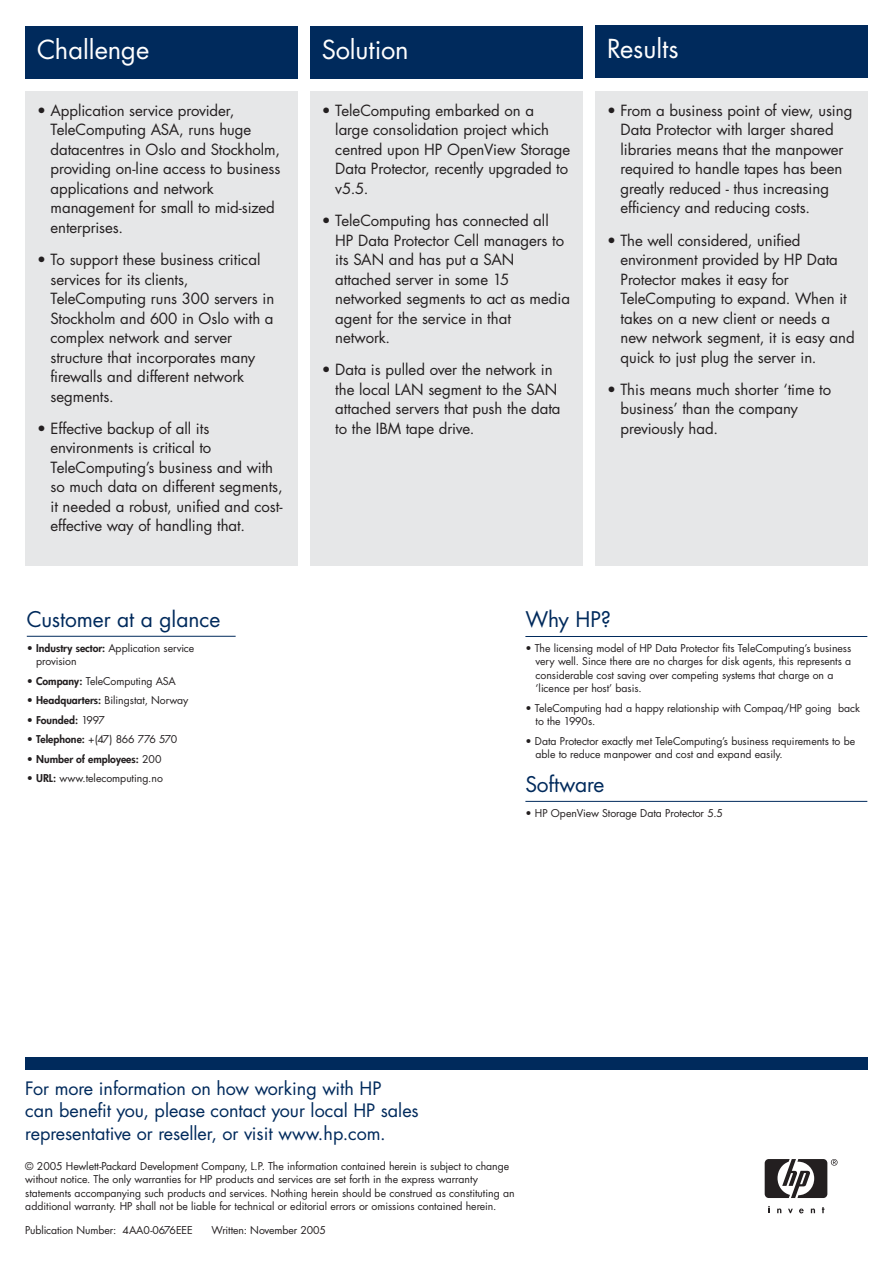
<style>
.page{position:relative;width:893px;height:1263px;background:#fff}
.page>*{position:absolute;margin:0;border:0;box-sizing:border-box;transform-origin:0 0}
.t1{font:25.5px "Futura";color:#fff}
.t2{font:21px "Futura";letter-spacing:-.005em;color:#002a5c}
.t3{font:18px/22.5px "Futura";letter-spacing:-.005em;color:#002a5c}
.t4{font:15px/19.5px "Futura";color:#231f20}
.t5{font:10.5px/13.5px "Futura";letter-spacing:-.005em;color:#231f20}
.t6{font:800 10.5px "Futura";color:#231f20}
.t7{font:10.5px "Futura";letter-spacing:-.06em;color:#231f20}
.s1{font-weight:800}
.s2{font-weight:400}
</style>
<div class="page">
<div style="left:25px;top:26px;width:272px;height:52px;background:#002a5c"></div>
<div style="left:25px;top:91px;width:272px;height:475px;background:#e6e7e8"></div>
<div style="left:595px;top:26px;width:272px;height:52px;background:#002a5c"></div>
<div style="left:310px;top:26px;width:272px;height:52px;background:#002a5c"></div>
<div style="left:310px;top:91px;width:272px;height:475px;background:#e6e7e8"></div>
<div style="left:595px;top:91px;width:272px;height:475px;background:#e6e7e8"></div>
<div style="left:25px;top:1057px;width:842px;height:13px;background:#002a5c"></div>
<svg style="left:788px;top:1209px;width:5px;height:4px"></svg>
<svg style="left:777px;top:1208px;width:4px;height:5px"></svg>
<svg style="left:811px;top:1208px;width:4px;height:5px"></svg>
<svg style="left:768px;top:1206px;width:2px;height:7px"></svg>
<svg style="left:822px;top:1207px;width:2px;height:6px"></svg>
<svg style="left:799px;top:1209px;width:5px;height:4px"></svg>
<svg style="left:765px;top:1159px;width:72px;height:39px"></svg>
<hr style="left:27px;top:636px;width:209px;height:1px;background:#002a5c">
<hr style="left:525px;top:636px;width:342px;height:1px;background:#002a5c">
<hr style="left:525px;top:801px;width:342px;height:1px;background:#002a5c">
<h1 class="t1" style="left:37px;top:38px;width:114px">Challenge</h1>
<p class="t4" style="left:50px;top:102px;width:231px;text-indent:-13px">• Application service provider,<br>TeleComputing ASA, runs huge datacentres in Oslo and Stockholm, providing on-line access to business applications and network management for small to mid-sized enterprises.</p>
<p class="t4" style="left:50px;top:251px;width:225px;text-indent:-13px">• To support these business critical services for its clients,<br>TeleComputing runs 300 servers in<br>Stockholm and 600 in Oslo with a complex network and server structure that incorporates many firewalls and different network segments.</p>
<p class="t4" style="left:50px;top:420px;width:234px;text-indent:-13px">• Effective backup of all its environments is critical to<br>TeleComputing’s business and with so much data on different segments, it needed a robust, unified and cost&shy;effective way of handling that.</p>
<h2 class="t2" style="left:27px;top:610px;width:195px">Customer at a glance</h2>
<p class="t5" style="left:36px;top:642px;width:160px;text-indent:-9px">• <span class="s1">Industry sector:</span> Application service provision</p>
<p class="t5" style="left:27px;top:675px;width:150px">• <span class="s1">Company:</span> TeleComputing ASA</p>
<p class="t5" style="left:27px;top:694px;width:163px">• <span class="s1">Headquarters:</span> Bilingstat, Norway</p>
<p class="t6" style="left:27px;top:715px;width:80px"><span class="s2">•</span> Founded: <span class="s2">1997</span></p>
<p class="t7" style="left:27px;top:734px;width:152px">• <span class="s1">Telephone:</span> +(47) 866 776 570</p>
<p class="t6" style="left:27px;top:754px;width:136px"><span class="s2">•</span> Number of employees: <span class="s2">200</span></p>
<p class="t5" style="left:27px;top:772px;width:138px">• <span class="s1">URL:</span> www.telecomputing.no</p>
<h1 class="t1" style="left:322px;top:38px;width:88px">Solution</h1>
<h1 class="t1" style="left:607px;top:37px;width:73px">Results</h1>
<p class="t4" style="left:335px;top:102px;width:236px;text-indent:-14px">• TeleComputing embarked on a large consolidation project which centred upon HP OpenView Storage<br>Data Protector, recently upgraded to v5.5.</p>
<p class="t4" style="left:335px;top:212px;width:236px;text-indent:-14px">• TeleComputing has connected all<br>HP Data Protector Cell managers to its SAN and has put a SAN attached server in some 15 networked segments to act as media agent for the service in that<br>network.</p>
<p class="t4" style="left:335px;top:362px;width:227px;text-indent:-14px">• Data is pulled over the network in the local LAN segment to the SAN attached servers that push the data to the IBM tape drive.</p>
<p class="t4" style="left:620px;top:102px;width:233px;text-indent:-14px">• From a business point of view, using Data Protector with larger shared libraries means that the manpower required to handle tapes has been greatly reduced - thus increasing efficiency and reducing costs.</p>
<p class="t4" style="left:620px;top:232px;width:236px;text-indent:-14px">• The well considered, unified environment provided by HP Data<br>Protector makes it easy for<br>TeleComputing to expand. When it takes on a new client or needs a new network segment, it is easy and quick to just plug the server in.</p>
<p class="t4" style="left:620px;top:381px;width:212px;text-indent:-14px">• This means much shorter ‘time to business’ than the company previously had.</p>
<h2 class="t2" style="left:525px;top:610px;width:87px">Why HP?</h2>
<p class="t5" style="left:535px;top:642px;width:317px;text-indent:-10px">• The licensing model of HP Data Protector fits TeleComputing’s business very well. Since there are no charges for disk agents, this represents a considerable cost saving over competing systems that charge on a ‘licence per host’ basis.</p>
<p class="t5" style="left:535px;top:702px;width:326px;text-indent:-10px">• TeleComputing had a happy relationship with Compaq/HP going back to the 1990s.</p>
<p class="t5" style="left:535px;top:735px;width:321px;text-indent:-10px">• Data Protector exactly met TeleComputing’s business requirements to be able to reduce manpower and cost and expand easily.</p>
<h2 class="t2" style="left:525px;top:775px;width:81px">Software</h2>
<p class="t5" style="left:525px;top:807px;width:199px">• HP OpenView Storage Data Protector 5.5</p>
<p class="t3" style="left:25px;top:1079px;width:395px">For more information on how working with HP<br>can benefit you, please contact your local HP sales representative or reseller, or visit www.hp.com.</p>
<p class="t5" style="left:25px;top:1160px;width:491px">© 2005 Hewlett-Packard Development Company, L.P. The information contained herein is subject to change without notice. The only warranties for HP products and services are set forth in the express warranty statements accompanying such products and services. Nothing herein should be construed as constituting an additional warranty. HP shall not be liable for technical or editorial errors or omissions contained herein.</p>
<p class="t5" style="left:25px;top:1225px;width:169px">Publication Number: 4AA0-0676EEE</p>
<p class="t5" style="left:212px;top:1225px;width:116px">Written: November 2005</p>
</div>
